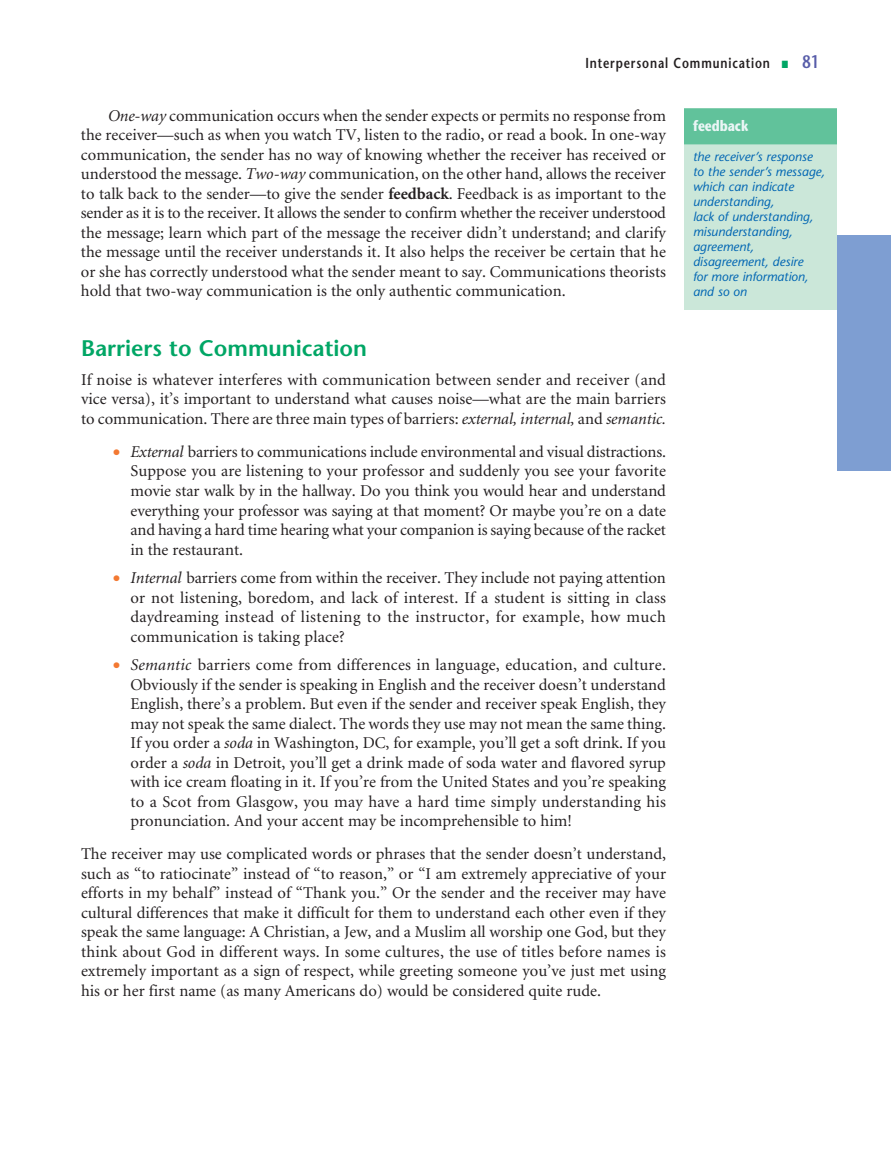
<style>
.page{position:relative;width:891px;height:1176px;background:#fff}
.page>*{position:absolute;margin:0;border:0;box-sizing:border-box;transform-origin:0 0}
.t1{font:600 22.5px "Stone Sans";color:#00a665}
.t2{font:16.5px/19.5px "Minion";color:#231f20;text-align:justify}
.t3{font:700 15px "Stone Sans";color:#ebf6f6;scale:.8 1}
.t4{font:600 14.4px "Stone Sans";letter-spacing:.075em;color:#231f20;scale:.8 1}
.t5{font:italic 12.75px/15px "Stone Sans";color:#0166b3}
.s1{color:#00a665}
.s2{font-size:18px;color:#585da9}
.s3{font-style:italic}
.s4{font-weight:700}
.s5{font-family:"Stone Sans";color:#f37932}
</style>
<div class="page">
<svg style="left:684px;top:108px;width:207px;height:363px"></svg>
<p class="t4" style="left:585px;top:57px;width:294px">Interpersonal Communication <span class="s1">■</span> <span class="s2">81</span></p>
<p class="t2" style="left:81px;top:107px;width:587px;text-indent:27px"><span class="s3">One-way</span> communication occurs when the sender expects or permits no response from the receiver—such as when you watch TV, listen to the radio, or read a book. In one-way communication, the sender has no way of knowing whether the receiver has received or understood the message. <span class="s3">Two-way</span> communication, on the other hand, allows the receiver to talk back to the sender—to give the sender <span class="s4">feedback</span>. Feedback is as important to the sender as it is to the receiver. It allows the sender to confirm whether the receiver understood the message; learn which part of the message the receiver didn’t understand; and clarify the message until the receiver understands it. It also helps the receiver be certain that he or she has correctly understood what the sender meant to say. Communications theorists hold that two-way communication is the only authentic communication.</p>
<h1 class="t1" style="left:81px;top:340px;width:288px">Barriers to Communication</h1>
<p class="t2" style="left:81px;top:371px;width:587px">If noise is whatever interferes with communication between sender and receiver (and vice versa), it’s important to understand what causes noise—what are the main barriers to communication. There are three main types of barriers: <span class="s3">external, internal,</span> and <span class="s3">semantic.</span></p>
<p class="t2" style="left:130px;top:443px;width:537px;text-indent:-18px"><span class="s5">•</span> <span class="s3">External</span> barriers to communications include environmental and visual distractions.<br>Suppose you are listening to your professor and suddenly you see your favorite movie star walk by in the hallway. Do you think you would hear and understand everything your professor was saying at that moment? Or maybe you’re on a date and having a hard time hearing what your companion is saying because of the racket in the restaurant.</p>
<p class="t2" style="left:130px;top:569px;width:537px;text-indent:-18px"><span class="s5">•</span> <span class="s3">Internal</span> barriers come from within the receiver. They include not paying attention or not listening, boredom, and lack of interest. If a student is sitting in class daydreaming instead of listening to the instructor, for example, how much communication is taking place?</p>
<p class="t2" style="left:130px;top:656px;width:537px;text-indent:-18px"><span class="s5">•</span> <span class="s3">Semantic</span> barriers come from differences in language, education, and culture.<br>Obviously if the sender is speaking in English and the receiver doesn’t understand English, there’s a problem. But even if the sender and receiver speak English, they may not speak the same dialect. The words they use may not mean the same thing.<br>If you order a <span class="s3">soda</span> in Washington, DC, for example, you’ll get a soft drink. If you order a <span class="s3">soda</span> in Detroit, you’ll get a drink made of soda water and flavored syrup with ice cream floating in it. If you’re from the United States and you’re speaking to a Scot from Glasgow, you may have a hard time simply understanding his pronunciation. And your accent may be incomprehensible to him!</p>
<p class="t2" style="left:81px;top:845px;width:587px">The receiver may use complicated words or phrases that the sender doesn’t understand, such as “to ratiocinate” instead of “to reason,” or “I am extremely appreciative of your efforts in my behalf” instead of “Thank you.” Or the sender and the receiver may have cultural differences that make it difficult for them to understand each other even if they speak the same language: A Christian, a Jew, and a Muslim all worship one God, but they think about God in different ways. In some cultures, the use of titles before names is extremely important as a sign of respect, while greeting someone you’ve just met using his or her first name (as many Americans do) would be considered quite rude.</p>
<p class="t3" style="left:693px;top:120px;width:71px">feedback</p>
<p class="t5" style="left:693px;top:150px;width:134px">the receiver’s response to the sender’s message, which can indicate understanding,<br>lack of understanding, misunderstanding, agreement, disagreement, desire<br>for more information, and so on</p>
</div>
